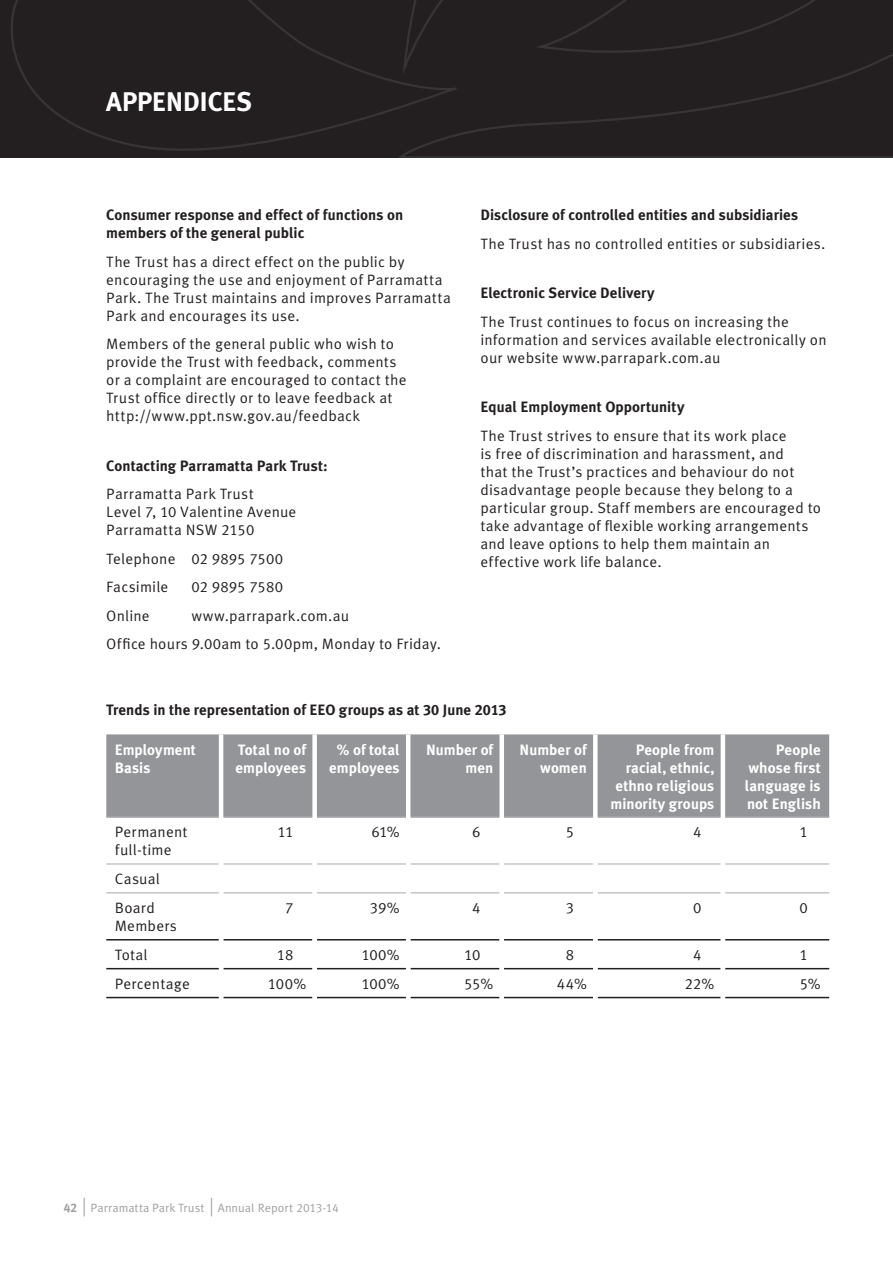
<style>
.page{position:relative;width:893px;height:1263px;background:#fff}
.page>*{position:absolute;margin:0;border:0;box-sizing:border-box;transform-origin:0 0}
.financial_banner_hea{font:700 27px "Meta Korrespondenz";letter-spacing:-.015em;color:#fff}
.Financials{font:15px/18px "Meta Korrespondenz";letter-spacing:.01em;color:#231f20}
.Financials_bold_-_he{font:700 15px/18px "Meta Korrespondenz";letter-spacing:.005em;color:#231f20}
.Financials-2{font:700 15px/18px "Meta Korrespondenz";letter-spacing:.005em;color:#fff;text-align:right}
.t1{font:12px "Meta Korrespondenz";letter-spacing:-.005em;color:#9d9fa2}
.s1{font-weight:700;font-size:12.3px}
.s2{font-weight:700;font-size:24px}
</style>
<div class="page">
<div style="left:0;top:0;width:893px;height:157px;background:#231f20"></div>
<svg style="left:395px;top:0;width:498px;height:158px"></svg>
<svg style="left:11px;top:0;width:447px;height:152px"></svg>
<div style="left:106px;top:734px;width:723px;height:82px;background:#939598"></div>
<hr style="left:106px;top:864px;width:113px;height:1px;background:#a8a9ad">
<hr style="left:223px;top:864px;width:89px;height:1px;background:#a8a9ad">
<hr style="left:317px;top:864px;width:89px;height:1px;background:#a8a9ad">
<hr style="left:410px;top:864px;width:89px;height:1px;background:#a8a9ad">
<hr style="left:504px;top:864px;width:89px;height:1px;background:#a8a9ad">
<hr style="left:598px;top:864px;width:123px;height:1px;background:#a8a9ad">
<hr style="left:725px;top:864px;width:104px;height:1px;background:#a8a9ad">
<hr style="left:106px;top:892px;width:113px;height:1px;background:#a8a9ad">
<hr style="left:223px;top:892px;width:89px;height:1px;background:#a8a9ad">
<hr style="left:317px;top:892px;width:89px;height:1px;background:#a8a9ad">
<hr style="left:410px;top:892px;width:89px;height:1px;background:#a8a9ad">
<hr style="left:504px;top:892px;width:89px;height:1px;background:#a8a9ad">
<hr style="left:598px;top:892px;width:123px;height:1px;background:#a8a9ad">
<hr style="left:725px;top:892px;width:104px;height:1px;background:#a8a9ad">
<hr style="left:106px;top:816px;width:113px;height:2px;background:#a8a9ad">
<hr style="left:223px;top:816px;width:89px;height:2px;background:#a8a9ad">
<hr style="left:317px;top:816px;width:89px;height:2px;background:#a8a9ad">
<hr style="left:410px;top:816px;width:89px;height:2px;background:#a8a9ad">
<hr style="left:504px;top:816px;width:89px;height:2px;background:#a8a9ad">
<hr style="left:598px;top:816px;width:123px;height:2px;background:#a8a9ad">
<hr style="left:725px;top:816px;width:104px;height:2px;background:#a8a9ad">
<hr style="left:106px;top:939px;width:113px;height:1px;background:#231f20">
<hr style="left:223px;top:939px;width:89px;height:1px;background:#231f20">
<hr style="left:317px;top:939px;width:89px;height:1px;background:#231f20">
<hr style="left:410px;top:939px;width:89px;height:1px;background:#231f20">
<hr style="left:504px;top:939px;width:89px;height:1px;background:#231f20">
<hr style="left:598px;top:939px;width:123px;height:1px;background:#231f20">
<hr style="left:725px;top:939px;width:104px;height:1px;background:#231f20">
<hr style="left:106px;top:968px;width:113px;height:1px;background:#231f20">
<hr style="left:223px;top:968px;width:89px;height:1px;background:#231f20">
<hr style="left:317px;top:968px;width:89px;height:1px;background:#231f20">
<hr style="left:410px;top:968px;width:89px;height:1px;background:#231f20">
<hr style="left:504px;top:968px;width:89px;height:1px;background:#231f20">
<hr style="left:598px;top:968px;width:123px;height:1px;background:#231f20">
<hr style="left:725px;top:968px;width:104px;height:1px;background:#231f20">
<hr style="left:106px;top:997px;width:113px;height:1px;background:#231f20">
<hr style="left:223px;top:997px;width:89px;height:1px;background:#231f20">
<hr style="left:317px;top:997px;width:89px;height:1px;background:#231f20">
<hr style="left:410px;top:997px;width:89px;height:1px;background:#231f20">
<hr style="left:504px;top:997px;width:89px;height:1px;background:#231f20">
<hr style="left:598px;top:997px;width:123px;height:1px;background:#231f20">
<hr style="left:725px;top:997px;width:104px;height:1px;background:#231f20">
<hr style="left:219px;top:734px;width:4px;height:83px;background:#fff">
<div style="left:312px;top:734px;width:5px;height:83px;background:#fff"></div>
<hr style="left:406px;top:734px;width:4px;height:83px;background:#fff">
<div style="left:499px;top:734px;width:5px;height:83px;background:#fff"></div>
<div style="left:593px;top:734px;width:5px;height:83px;background:#fff"></div>
<hr style="left:721px;top:734px;width:4px;height:83px;background:#fff">
<p class="financial_banner_hea" style="left:106px;top:86px;width:148px">APPENDICES</p>
<p class="Financials_bold_-_he" style="left:106px;top:206px;width:298px">Consumer response and effect of functions on members of the general public</p>
<p class="Financials" style="left:106px;top:252px;width:346px">The Trust has a direct effect on the public by encouraging the use and enjoyment of Parramatta Park. The Trust maintains and improves Parramatta Park and encourages its use.</p>
<p class="Financials" style="left:106px;top:335px;width:302px">Members of the general public who wish to provide the Trust with feedback, comments or a complaint are encouraged to contact the Trust office directly or to leave feedback at http://www.ppt.nsw.gov.au/feedback</p>
<p class="Financials_bold_-_he" style="left:106px;top:456px;width:223px">Contacting Parramatta Park Trust:</p>
<p class="Financials" style="left:106px;top:485px;width:192px">Parramatta Park Trust<br>Level 7, 10 Valentine Avenue<br>Parramatta NSW 2150</p>
<p class="Financials" style="left:106px;top:549px;width:178px">Telephone 02 9895 7500</p>
<p class="Financials" style="left:106px;top:578px;width:64px">Facsimile</p>
<p class="Financials" style="left:191px;top:578px;width:93px">02 9895 7580</p>
<p class="Financials" style="left:106px;top:606px;width:45px">Online</p>
<p class="Financials" style="left:191px;top:606px;width:159px">www.parrapark.com.au</p>
<p class="Financials" style="left:106px;top:635px;width:336px">Office hours 9.00am to 5.00pm, Monday to Friday.</p>
<p class="Financials_bold_-_he" style="left:480px;top:206px;width:319px">Disclosure of controlled entities and subsidiaries</p>
<p class="Financials" style="left:480px;top:234px;width:346px">The Trust has no controlled entities or subsidiaries.</p>
<p class="Financials_bold_-_he" style="left:480px;top:284px;width:176px">Electronic Service Delivery</p>
<p class="Financials" style="left:480px;top:312px;width:348px">The Trust continues to focus on increasing the information and services available electronically on our website www.parrapark.com.au</p>
<p class="Financials_bold_-_he" style="left:480px;top:398px;width:205px">Equal Employment Opportunity</p>
<p class="Financials" style="left:480px;top:426px;width:342px">The Trust strives to ensure that its work place<br>is free of discrimination and harassment, and<br>that the Trust’s practices and behaviour do not disadvantage people because they belong to a particular group. Staff members are encouraged to take advantage of flexible working arrangements and leave options to help them maintain an effective work life balance.</p>
<p class="Financials_bold_-_he" style="left:106px;top:701px;width:402px">Trends in the representation of EEO groups as at 30 June 2013</p>
<p class="Financials-2" style="left:115px;top:740px;width:83px;text-align:left">Employment<br>Basis</p>
<p class="Financials-2" style="left:236px;top:740px;width:72px;text-align:left">Total no of employees</p>
<p class="Financials-2" style="left:329px;top:740px;width:72px;text-align:center">% of total employees</p>
<p class="Financials-2" style="left:426px;top:740px;width:69px">Number of men</p>
<p class="Financials-2" style="left:520px;top:740px;width:69px">Number of women</p>
<p class="Financials-2" style="left:610px;top:740px;width:105px">People from racial, ethnic, ethno religious minority groups</p>
<p class="Financials-2" style="left:745px;top:740px;width:77px;text-align:justify;text-indent:31px">People whose first language is not English</p>
<p class="Financials" style="left:115px;top:823px;width:74px">Permanent full-time</p>
<p class="Financials" style="left:277px;top:823px;width:17px">11</p>
<p class="Financials" style="left:372px;top:823px;width:30px">61%</p>
<p class="Financials" style="left:472px;top:823px;width:10px">6</p>
<p class="Financials" style="left:566px;top:823px;width:10px">5</p>
<p class="Financials" style="left:693px;top:823px;width:10px">4</p>
<p class="Financials" style="left:800px;top:823px;width:10px">1</p>
<p class="Financials" style="left:115px;top:870px;width:47px">Casual</p>
<p class="Financials" style="left:115px;top:899px;width:64px">Board<br>Members</p>
<p class="Financials" style="left:285px;top:899px;width:10px">7</p>
<p class="Financials" style="left:370px;top:899px;width:31px">39%</p>
<p class="Financials" style="left:472px;top:899px;width:10px">4</p>
<p class="Financials" style="left:566px;top:899px;width:10px">3</p>
<p class="Financials" style="left:693px;top:899px;width:10px">0</p>
<p class="Financials" style="left:800px;top:899px;width:10px">0</p>
<p class="Financials" style="left:115px;top:946px;width:34px">Total</p>
<p class="Financials" style="left:277px;top:946px;width:18px">18</p>
<p class="Financials" style="left:361px;top:946px;width:40px">100%</p>
<p class="Financials" style="left:464px;top:946px;width:18px">10</p>
<p class="Financials" style="left:566px;top:946px;width:10px">8</p>
<p class="Financials" style="left:693px;top:946px;width:10px">4</p>
<p class="Financials" style="left:800px;top:946px;width:10px">1</p>
<p class="Financials" style="left:115px;top:975px;width:77px">Percentage</p>
<p class="Financials" style="left:268px;top:975px;width:40px">100%</p>
<p class="Financials" style="left:361px;top:975px;width:40px">100%</p>
<p class="Financials" style="left:464px;top:975px;width:30px">55%</p>
<p class="Financials" style="left:557px;top:975px;width:31px">44%</p>
<p class="Financials" style="left:685px;top:975px;width:31px">22%</p>
<p class="Financials" style="left:800px;top:975px;width:22px">5%</p>
<p class="t1" style="left:64px;top:1201px;width:277px"><span class="s1">42</span> <span class="s2">|</span> Parramatta Park Trust <span class="s2">|</span> Annual Report 2013-14</p>
</div>
